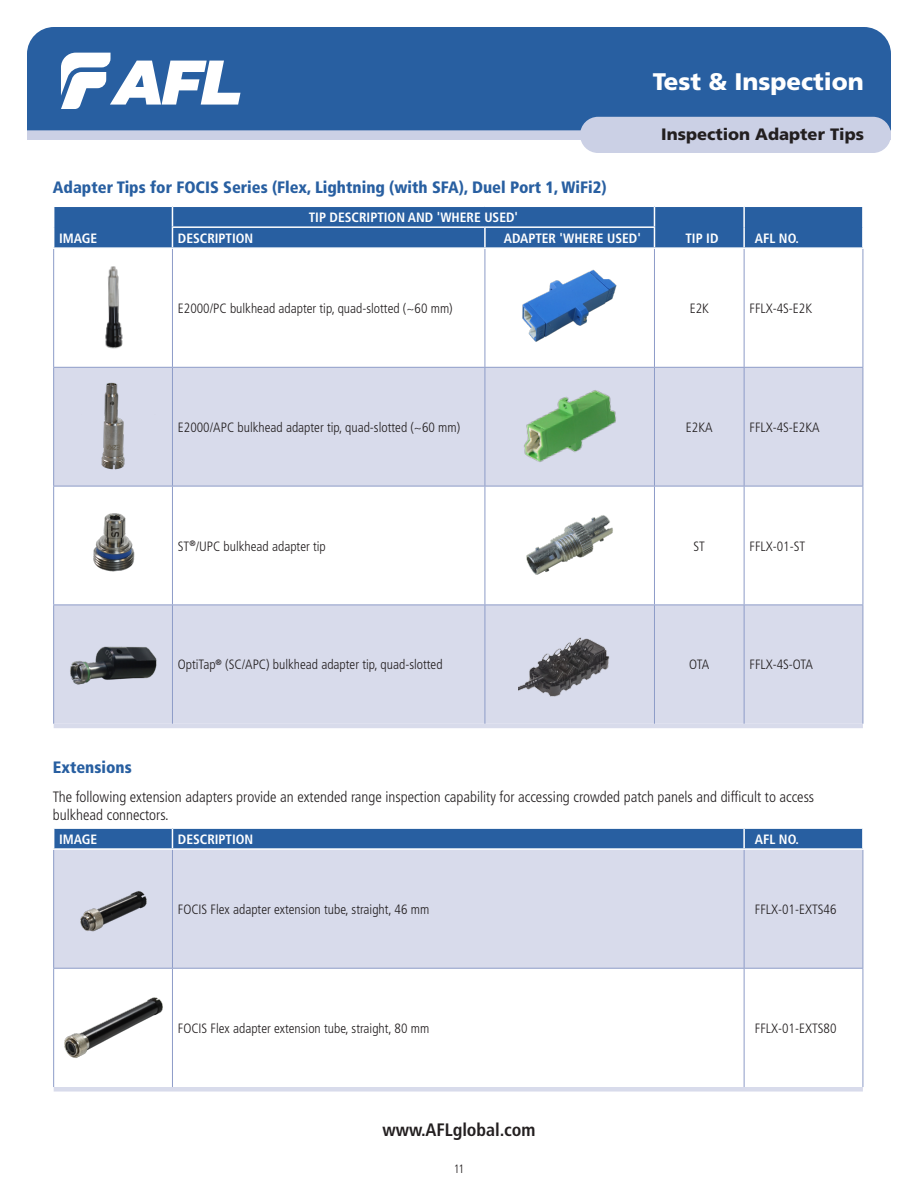
<style>
.page{position:relative;width:918px;height:1188px;background:#fff}
.page>*{position:absolute;margin:0;border:0;box-sizing:border-box;transform-origin:0 0}
.t1{font:900 24px "Frutiger LT Std";color:#fff}
.t2{font:700 condensed 18px "Frutiger LT Std";letter-spacing:-.005em;color:#231f20}
.C_Sub-Title_No_TOC{font:900 condensed 16.5px "Frutiger LT Std";color:#285fa1}
.t3{font:900 16.5px "Frutiger LT Std";color:#231f20}
.C_Sub-Title{font:900 condensed 16.5px "Frutiger LT Std";color:#285fa1}
.C_Body{font:300 condensed 15px/18px "Frutiger LT Std";color:#231f20}
.C_Table_Body{font:300 condensed 13.5px "Frutiger LT Std";color:#231f20}
.C_Table_Header{font:700 condensed 13.5px "Frutiger LT Std";color:#fff}
.t4{font:300 condensed 12px "Frutiger LT Std";color:#231f20}
</style>
<div class="page">
<svg style="left:54px;top:368px;width:809px;height:356px;fill:#d8dbeb"></svg>
<hr style="left:54px;top:724px;width:809px;height:4px;background:#d8dbeb">
<hr style="left:53px;top:249px;width:1px;height:118px;background:#8d9cc8">
<hr style="left:172px;top:249px;width:1px;height:118px;background:#8d9cc8">
<hr style="left:485px;top:249px;width:1px;height:118px;background:#8d9cc8">
<hr style="left:654px;top:249px;width:1px;height:118px;background:#8d9cc8">
<hr style="left:744px;top:249px;width:1px;height:118px;background:#8d9cc8">
<hr style="left:863px;top:249px;width:1px;height:118px;background:#8d9cc8">
<hr style="left:53px;top:368px;width:1px;height:118px;background:#8d9cc8">
<hr style="left:172px;top:368px;width:1px;height:118px;background:#8d9cc8">
<hr style="left:485px;top:367px;width:169px;height:1px;background:#8d9cc8">
<hr style="left:485px;top:368px;width:1px;height:118px;background:#8d9cc8">
<hr style="left:654px;top:368px;width:1px;height:118px;background:#8d9cc8">
<hr style="left:744px;top:368px;width:1px;height:118px;background:#8d9cc8">
<hr style="left:863px;top:368px;width:1px;height:118px;background:#8d9cc8">
<hr style="left:53px;top:486px;width:1px;height:119px;background:#8d9cc8">
<hr style="left:172px;top:486px;width:1px;height:119px;background:#8d9cc8">
<hr style="left:485px;top:486px;width:169px;height:1px;background:#8d9cc8">
<hr style="left:485px;top:486px;width:1px;height:119px;background:#8d9cc8">
<hr style="left:654px;top:486px;width:1px;height:119px;background:#8d9cc8">
<hr style="left:744px;top:486px;width:1px;height:119px;background:#8d9cc8">
<hr style="left:863px;top:486px;width:1px;height:119px;background:#8d9cc8">
<hr style="left:53px;top:605px;width:119px;height:1px;background:#8d9cc8">
<hr style="left:53px;top:605px;width:1px;height:119px;background:#8d9cc8">
<hr style="left:172px;top:605px;width:1px;height:119px;background:#8d9cc8">
<hr style="left:485px;top:605px;width:169px;height:1px;background:#8d9cc8">
<hr style="left:485px;top:605px;width:1px;height:119px;background:#8d9cc8">
<hr style="left:654px;top:605px;width:90px;height:1px;background:#8d9cc8">
<hr style="left:654px;top:605px;width:1px;height:119px;background:#8d9cc8">
<hr style="left:744px;top:605px;width:1px;height:119px;background:#8d9cc8">
<hr style="left:863px;top:605px;width:1px;height:119px;background:#8d9cc8">
<div style="left:53px;top:206px;width:810px;height:41px;background:#285fa1"></div>
<hr style="left:743px;top:227px;width:2px;height:20px;background:#fff">
<hr style="left:53px;top:367px;width:119px;height:1px;background:#8d9cc8">
<hr style="left:172px;top:367px;width:313px;height:1px;background:#8d9cc8">
<hr style="left:654px;top:367px;width:90px;height:1px;background:#8d9cc8">
<hr style="left:744px;top:367px;width:119px;height:1px;background:#8d9cc8">
<hr style="left:53px;top:486px;width:119px;height:1px;background:#8d9cc8">
<hr style="left:172px;top:486px;width:313px;height:1px;background:#8d9cc8">
<hr style="left:654px;top:486px;width:90px;height:1px;background:#8d9cc8">
<hr style="left:744px;top:486px;width:119px;height:1px;background:#8d9cc8">
<hr style="left:172px;top:605px;width:313px;height:1px;background:#8d9cc8">
<hr style="left:744px;top:605px;width:119px;height:1px;background:#8d9cc8">
<hr style="left:172px;top:226px;width:313px;height:2px;background:#fff">
<hr style="left:485px;top:226px;width:170px;height:2px;background:#fff">
<img style="left:105px;top:266px;width:18px;height:83px">
<img style="left:522px;top:269px;width:95px;height:73px">
<img style="left:67px;top:381px;width:92px;height:91px">
<img style="left:509px;top:382px;width:122px;height:90px">
<img style="left:59px;top:491px;width:108px;height:108px">
<img style="left:520px;top:510px;width:99px;height:71px">
<img style="left:60px;top:643px;width:106px;height:43px">
<img style="left:518px;top:635px;width:96px;height:65px">
<div style="left:54px;top:850px;width:809px;height:118px;background:#d8dbeb"></div>
<svg style="left:54px;top:1087px;width:809px;height:5px;background:#dbdeec"></svg>
<hr style="left:53px;top:850px;width:1px;height:118px;background:#8d9cc8">
<hr style="left:172px;top:850px;width:1px;height:118px;background:#8d9cc8">
<hr style="left:744px;top:850px;width:1px;height:118px;background:#8d9cc8">
<hr style="left:863px;top:850px;width:1px;height:118px;background:#8d9cc8">
<hr style="left:53px;top:969px;width:1px;height:118px;background:#8d9cc8">
<hr style="left:172px;top:969px;width:1px;height:118px;background:#8d9cc8">
<hr style="left:744px;top:969px;width:1px;height:118px;background:#8d9cc8">
<hr style="left:863px;top:969px;width:1px;height:118px;background:#8d9cc8">
<div style="left:54px;top:828px;width:809px;height:20px;background:#285fa1"></div>
<hr style="left:53px;top:968px;width:119px;height:1px;background:#8d9cc8">
<hr style="left:172px;top:968px;width:572px;height:1px;background:#8d9cc8">
<hr style="left:744px;top:968px;width:119px;height:1px;background:#8d9cc8">
<hr style="left:172px;top:827px;width:572px;height:2px;background:#fff">
<img style="left:59px;top:855px;width:108px;height:108px">
<img style="left:64px;top:997px;width:99px;height:61px">
<div style="left:27px;top:121px;width:864px;height:19px;background:#cbd0e5"></div>
<div style="left:27px;top:27px;width:864px;height:103px;background:#285fa1"></div>
<svg style="left:61px;top:53px;width:179px;height:56px"></svg>
<div style="left:580px;top:117px;width:311px;height:36px;background:#cbd0e5;border-radius:18px"></div>
<p class="C_Sub-Title_No_TOC" style="left:53px;top:177px;width:555px">Adapter Tips for FOCIS Series (Flex, Lightning (with SFA), Duel Port 1, WiFi2)</p>
<p class="C_Table_Header" style="left:309px;top:209px;width:211px">TIP DESCRIPTION AND 'WHERE USED'</p>
<h1 class="t1" style="left:653px;top:67px;width:213px">Test &amp; Inspection</h1>
<p class="t3" style="left:661px;top:124px;width:204px">Inspection Adapter Tips</p>
<p class="C_Table_Header" style="left:59px;top:230px;width:40px">IMAGE</p>
<p class="C_Table_Header" style="left:178px;top:230px;width:77px">DESCRIPTION</p>
<p class="C_Table_Header" style="left:504px;top:230px;width:139px">ADAPTER 'WHERE USED'</p>
<p class="C_Table_Header" style="left:685px;top:230px;width:35px">TIP ID</p>
<p class="C_Table_Header" style="left:755px;top:230px;width:45px">AFL NO.</p>
<p class="C_Table_Body" style="left:178px;top:301px;width:276px">E2000/PC bulkhead adapter tip, quad-slotted (~60 mm)</p>
<p class="C_Table_Body" style="left:690px;top:301px;width:21px">E2K</p>
<p class="C_Table_Body" style="left:750px;top:301px;width:64px">FFLX-4S-E2K</p>
<p class="C_Table_Body" style="left:178px;top:419px;width:284px">E2000/APC bulkhead adapter tip, quad-slotted (~60 mm)</p>
<p class="C_Table_Body" style="left:686px;top:419px;width:28px">E2KA</p>
<p class="C_Table_Body" style="left:750px;top:419px;width:72px">FFLX-4S-E2KA</p>
<p class="C_Table_Body" style="left:178px;top:538px;width:150px">ST<sup>®</sup>/UPC bulkhead adapter tip</p>
<p class="C_Table_Body" style="left:694px;top:538px;width:13px">ST</p>
<p class="C_Table_Body" style="left:750px;top:538px;width:57px">FFLX-01-ST</p>
<p class="C_Table_Body" style="left:178px;top:657px;width:266px">OptiTap<sup>®</sup> (SC/APC) bulkhead adapter tip, quad-slotted</p>
<p class="C_Table_Body" style="left:689px;top:657px;width:22px">OTA</p>
<p class="C_Table_Body" style="left:750px;top:657px;width:65px">FFLX-4S-OTA</p>
<p class="C_Sub-Title" style="left:53px;top:757px;width:80px">Extensions</p>
<p class="C_Body" style="left:53px;top:788px;width:763px">The following extension adapters provide an extended range inspection capability for accessing crowded patch panels and difficult to access bulkhead connectors.</p>
<p class="C_Table_Header" style="left:59px;top:831px;width:40px">IMAGE</p>
<p class="C_Table_Header" style="left:178px;top:831px;width:77px">DESCRIPTION</p>
<p class="C_Table_Header" style="left:755px;top:831px;width:45px">AFL NO.</p>
<p class="C_Table_Body" style="left:178px;top:902px;width:253px">FOCIS Flex adapter extension tube, straight, 46 mm</p>
<p class="C_Table_Body" style="left:755px;top:902px;width:83px">FFLX-01-EXTS46</p>
<p class="C_Table_Body" style="left:178px;top:1020px;width:253px">FOCIS Flex adapter extension tube, straight, 80 mm</p>
<p class="C_Table_Body" style="left:755px;top:1020px;width:83px">FFLX-01-EXTS80</p>
<h2 class="t2" style="left:383px;top:1119px;width:154px">www.AFLglobal.com</h2>
<p class="t4" style="left:454px;top:1162px;width:12px">11</p>
</div>
